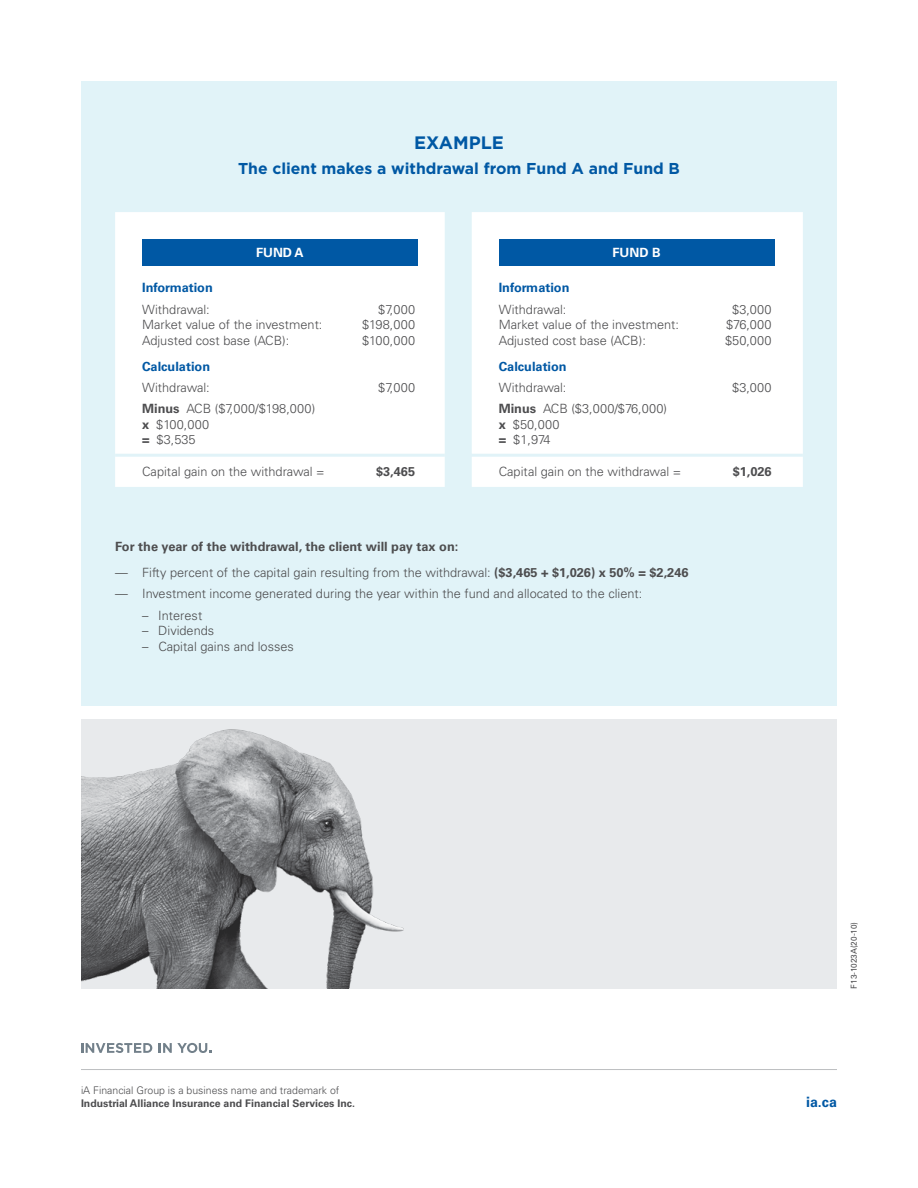
<style>
.page{position:relative;width:918px;height:1188px;background:#fff}
.page>*{position:absolute;margin:0;border:0;box-sizing:border-box;transform-origin:0 0}
.Sous-titre{font:700 18px "Gotham";color:#0058a4}
.Sous-titre-2{font:700 15.75px "Gotham";color:#0058a4}
.t1{font:700 14.25px "Univers";color:#0058a4}
.t2{font:300 12.75px "Univers";color:#4d4d4f}
.Sous-titre-3{font:700 12.75px "Univers";color:#4d4d4f}
.t3{font:700 12.75px "Univers";color:#0058a4}
.t4{font:300 12.75px "Univers";letter-spacing:.02em;color:#4d4d4f}
.Sous-titre-4{font:700 12.75px "Univers";color:#fff}
.t5{font:700 10.5px/12.8px "Univers";color:#4d4d4f}
.t6{font:8.25px "Univers";color:#4d4d4f}
.s1{font-weight:700}
.s2{font-weight:300}
</style>
<div class="page">
<div style="left:81px;top:81px;width:756px;height:624px;background:#e1f3f8"></div>
<div style="left:115px;top:212px;width:688px;height:275px;background:#fff"></div>
<hr style="left:115px;top:454px;width:330px;height:3px;background:#e1f3f8">
<hr style="left:445px;top:454px;width:27px;height:3px;background:#e1f3f8">
<hr style="left:472px;top:454px;width:331px;height:3px;background:#e1f3f8">
<div style="left:142px;top:239px;width:276px;height:27px;background:#0058a4"></div>
<div style="left:499px;top:239px;width:275px;height:27px;background:#0058a4"></div>
<svg style="left:81px;top:1043px;width:71px;height:10px"></svg>
<svg style="left:159px;top:1043px;width:52px;height:10px"></svg>
<hr style="left:81px;top:1069px;width:756px;height:1px;background:#bcbec0">
<div style="left:81px;top:719px;width:756px;height:270px;background:#e8eaec"></div>
<img style="left:81px;top:729px;width:323px;height:260px">
<p class="Sous-titre" style="left:414px;top:131px;width:91px">EXAMPLE</p>
<p class="Sous-titre-2" style="left:238px;top:158px;width:443px">The client makes a withdrawal from Fund A and Fund B</p>
<p class="Sous-titre-4" style="left:256px;top:245px;width:49px">FUND A</p>
<p class="t3" style="left:142px;top:281px;width:72px">Information</p>
<p class="t2" style="left:142px;top:301px;width:69px">Withdrawal:</p>
<p class="t2" style="left:378px;top:301px;width:38px">$7,000</p>
<p class="t2" style="left:142px;top:317px;width:182px">Market value of the investment:</p>
<p class="t2" style="left:362px;top:317px;width:55px">$198,000</p>
<p class="t2" style="left:142px;top:333px;width:149px">Adjusted cost base (ACB):</p>
<p class="t2" style="left:362px;top:333px;width:54px">$100,000</p>
<p class="t3" style="left:142px;top:359px;width:70px">Calculation</p>
<p class="t2" style="left:142px;top:380px;width:69px">Withdrawal:</p>
<p class="t2" style="left:378px;top:380px;width:38px">$7,000</p>
<p class="t2" style="left:142px;top:401px;width:175px"><span class="s1">Minus</span> ACB ($7,000/$198,000)</p>
<p class="t2" style="left:142px;top:416px;width:69px"><span class="s1">x</span> $100,000</p>
<p class="t2" style="left:142px;top:432px;width:55px"><span class="s1">=</span> $3,535</p>
<p class="Sous-titre-4" style="left:612px;top:245px;width:50px">FUND B</p>
<p class="t3" style="left:499px;top:281px;width:72px">Information</p>
<p class="t2" style="left:499px;top:301px;width:69px">Withdrawal:</p>
<p class="t2" style="left:732px;top:301px;width:41px">$3,000</p>
<p class="t2" style="left:499px;top:317px;width:182px">Market value of the investment:</p>
<p class="t2" style="left:726px;top:317px;width:47px">$76,000</p>
<p class="t2" style="left:499px;top:333px;width:149px">Adjusted cost base (ACB):</p>
<p class="t2" style="left:725px;top:333px;width:48px">$50,000</p>
<p class="t3" style="left:499px;top:359px;width:70px">Calculation</p>
<p class="t2" style="left:499px;top:380px;width:69px">Withdrawal:</p>
<p class="t2" style="left:732px;top:380px;width:41px">$3,000</p>
<p class="t4" style="left:499px;top:401px;width:170px"><span class="s1">Minus</span> ACB ($3,000/$76,000)</p>
<p class="t2" style="left:499px;top:416px;width:62px"><span class="s1">x</span> $50,000</p>
<p class="t2" style="left:499px;top:432px;width:53px"><span class="s1">=</span> $1,974</p>
<p class="t2" style="left:142px;top:464px;width:184px">Capital gain on the withdrawal =</p>
<p class="Sous-titre-3" style="left:376px;top:464px;width:40px">$3,465</p>
<p class="t2" style="left:499px;top:464px;width:184px">Capital gain on the withdrawal =</p>
<p class="Sous-titre-3" style="left:733px;top:464px;width:40px">$1,026</p>
<p class="Sous-titre-3" style="left:115px;top:539px;width:345px">For the year of the withdrawal, the client will pay tax on:</p>
<p class="t2" style="left:115px;top:565px;width:575px">— Fifty percent of the capital gain resulting from the withdrawal: <span class="s1">($3,465 + $1,026) x 50% = $2,246</span></p>
<p class="t2" style="left:115px;top:586px;width:529px">— Investment income generated during the year within the fund and allocated to the client:</p>
<p class="t2" style="left:142px;top:607px;width:62px">– Interest</p>
<p class="t2" style="left:142px;top:623px;width:74px">– Dividends</p>
<p class="t2" style="left:142px;top:639px;width:153px">– Capital gains and losses</p>
<p class="t6" style="left:849px;top:989px;width:68px;rotate:-90deg">F13-1023A(20-10)</p>
<p class="t5" style="left:81px;top:1084px;width:275px"><span class="s2">iA Financial Group is a business name and trademark of<br></span>Industrial Alliance Insurance and Financial Services Inc.</p>
<p class="t1" style="left:806px;top:1094px;width:32px">ia.ca</p>
</div>
